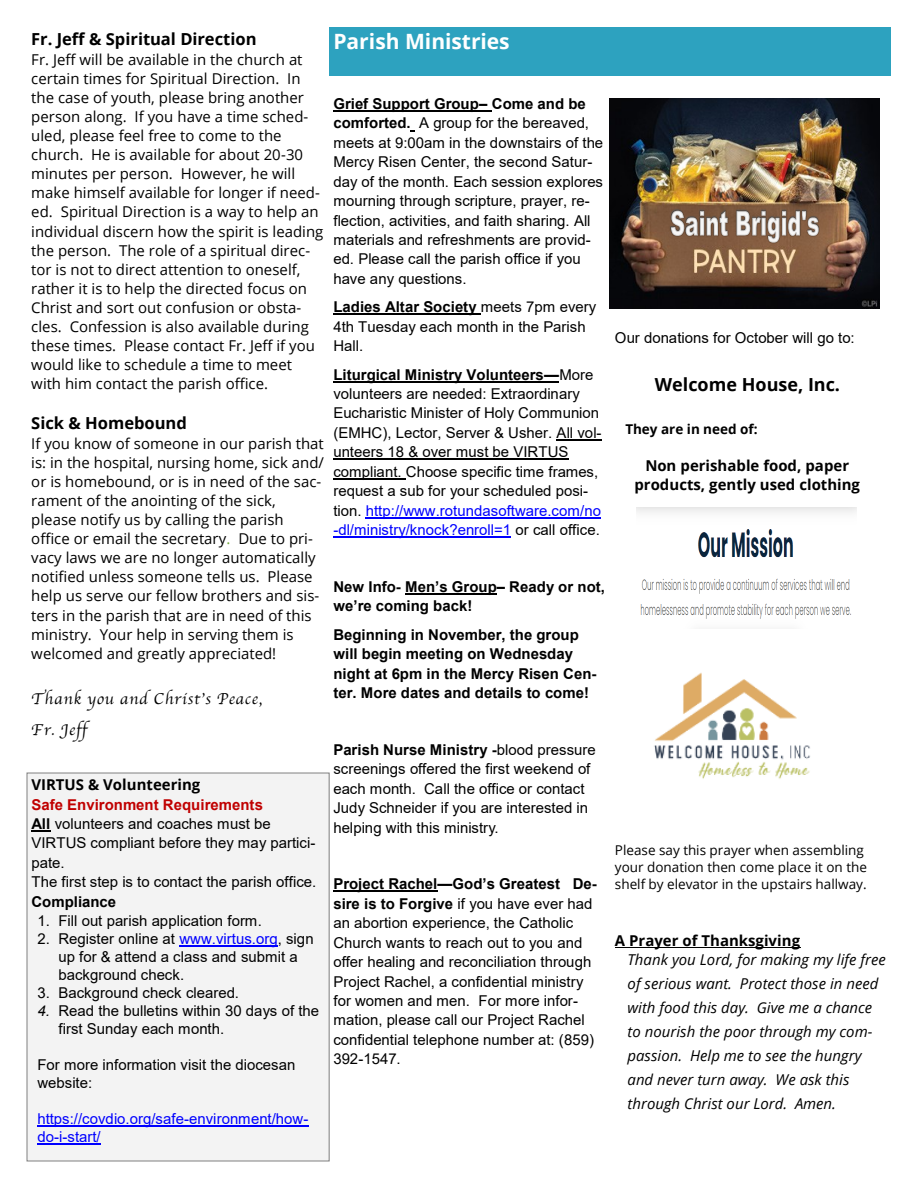
<style>
.page{position:relative;width:918px;height:1188px;background:#fff}
.page>*{position:absolute;margin:0;border:0;box-sizing:border-box;transform-origin:0 0}
.t1{font:700 21px "Open Sans";color:#fff}
.t2{font:700 18px "Open Sans";color:#000}
.t3{font:700 16.5px "Open Sans";color:#000}
.t4{font:16.35px "Apple Chancery";letter-spacing:.05em;color:#000}
.t5{font:15px/19.4px "Arial";color:#000}
.t6{font:15px/19px "Open Sans";color:#000}
.t7{font:italic 15px/24px "Open Sans";color:#000}
.t8{font:700 15px/19.5px "Arial";color:#000}
.t9{font:700 15px/19px "Open Sans";color:#000;text-align:center}
.t10{font:15px/18px "Arial";color:#00f}
.t11{font:700 15px "Arial";color:#c00000}
.t12{font:13.5px/17.2px "Open Sans";color:#000}
.t13{font:700 13.5px "Open Sans";letter-spacing:-.005em;color:#000}
.s1{color:#6fa638}
.s2{font-weight:700}
.s3{color:#00f}
.s4{font-style:italic}
</style>
<div class="page">
<hr style="left:333px;top:110px;width:159px;height:2px;background:#000">
<hr style="left:333px;top:314px;width:148px;height:1px;background:#000">
<hr style="left:333px;top:381px;width:226px;height:1px;background:#000">
<hr style="left:557px;top:439px;width:45px;height:1px;background:#000">
<hr style="left:333px;top:459px;width:235px;height:1px;background:#000">
<hr style="left:333px;top:478px;width:73px;height:1px;background:#000">
<hr style="left:366px;top:517px;width:235px;height:1px;background:#00f">
<hr style="left:333px;top:536px;width:178px;height:1px;background:#00f">
<hr style="left:405px;top:593px;width:92px;height:2px;background:#000">
<hr style="left:333px;top:891px;width:105px;height:1px;background:#000">
<hr style="left:615px;top:947px;width:185px;height:1px;background:#000">
<div style="left:329px;top:27px;width:562px;height:48px;background:#2da2bf"></div>
<div style="left:27px;top:773px;width:302px;height:388px;background:#f3f3f3"></div>
<div style="left:27px;top:773px;width:302px;height:388px;border:1px solid #808080"></div>
<svg style="left:32px;top:830px;width:19px;height:2px"></svg>
<hr style="left:179px;top:946px;width:99px;height:1px;background:#00f">
<hr style="left:37px;top:1125px;width:272px;height:1px;background:#00f">
<hr style="left:37px;top:1143px;width:64px;height:1px;background:#00f">
<img style="left:609px;top:98px;width:271px;height:211px">
<svg style="left:669px;top:208px;width:152px;height:37px;background:#9c8575"></svg>
<img style="left:654px;top:673px;width:156px;height:106px">
<img style="left:637px;top:508px;width:220px;height:111px">
<h2 class="t3" style="left:31px;top:27px;width:227px">Fr. Jeff &amp; Spiritual Direction</h2>
<p class="t6" style="left:31px;top:49px;width:294px">Fr. Jeff will be available in the church at certain times for Spiritual Direction. In the case of youth, please bring another person along. If you have a time sched&shy;uled, please feel free to come to the church. He is available for about 20-30 minutes per person. However, he will make himself available for longer if need&shy;ed. Spiritual Direction is a way to help an individual discern how the spirit is leading the person. The role of a spiritual direc&shy;tor is not to direct attention to oneself, rather it is to help the directed focus on Christ and sort out confusion or obsta&shy;cles. Confession is also available during these times. Please contact Fr. Jeff if you would like to schedule a time to meet with him contact the parish office.</p>
<h2 class="t3" style="left:31px;top:411px;width:157px">Sick &amp; Homebound</h2>
<p class="t6" style="left:31px;top:433px;width:294px">If you know of someone in our parish that is: in the hospital, nursing home, sick and/ or is homebound, or is in need of the sac&shy;rament of the anointing of the sick, please notify us by calling the parish office or email the secretary<span class="s1">.</span> Due to pri&shy;vacy laws we are no longer automatically notified unless someone tells us. Please help us serve our fellow brothers and sis&shy;ters in the parish that are in need of this ministry. Your help in serving them is welcomed and greatly appreciated!</p>
<p class="t4" style="left:31px;top:685px;width:232px">Thank you and Christ’s Peace,</p>
<p class="t4" style="left:31px;top:716px;width:57px">Fr. Jeff</p>
<p class="t9" style="left:32px;top:774px;width:170px">VIRTUS &amp; Volunteering</p>
<h2 class="t11" style="left:32px;top:796px;width:233px">Safe Environment Requirements</h2>
<p class="t5" style="left:32px;top:814px;width:241px"><span class="s2">All</span> volunteers and coaches must be</p>
<p class="t5" style="left:32px;top:833px;width:285px">VIRTUS compliant before they may partici&shy;pate.</p>
<p class="t5" style="left:32px;top:872px;width:286px">The first step is to contact the parish office.</p>
<p class="t8" style="left:32px;top:892px;width:86px">Compliance</p>
<p class="t5" style="left:37px;top:911px;width:226px">1. Fill out parish application form.</p>
<p class="t5" style="left:58px;top:930px;width:257px;line-height:18px;text-indent:-21px">2. Register online at <span class="s3">www.virtus.org</span>, sign up for &amp; attend a class and submit a background check.</p>
<p class="t5" style="left:37px;top:983px;width:203px">3. Background check cleared.</p>
<p class="t5" style="left:58px;top:1002px;width:262px;line-height:17.9px;text-indent:-21px"><span class="s4">4.</span> Read the bulletins within 30 days of the first Sunday each month.</p>
<p class="t5" style="left:37px;top:1056px;width:259px;line-height:18px">For more information visit the diocesan website:</p>
<p class="t10" style="left:37px;top:1109px;width:273px">https://covdio.org/safe-environment/how&shy;do-i-start/</p>
<p class="t1" style="left:333px;top:27px;width:178px">Parish Ministries</p>
<p class="t5" style="left:333px;top:94px;width:271px"><span class="s2">Grief Support Group– Come and be comforted.</span> A group for the bereaved, meets at 9:00am in the downstairs of the Mercy Risen Center, the second Satur&shy;day of the month. Each session explores mourning through scripture, prayer, re&shy;flection, activities, and faith sharing. All materials and refreshments are provid&shy;ed. Please call the parish office if you have any questions.</p>
<p class="t5" style="left:333px;top:297px;width:265px"><span class="s2">Ladies Altar Society</span> meets 7pm every<br>4th Tuesday each month in the Parish<br>Hall.</p>
<p class="t5" style="left:333px;top:365px;width:270px"><span class="s2">Liturgical Ministry Volunteers—</span>More volunteers are needed: Extraordinary Eucharistic Minister of Holy Communion (EMHC), Lector, Server &amp; Usher. All vol&shy;unteers 18 &amp; over must be VIRTUS compliant. Choose specific time frames, request a sub for your scheduled posi&shy;tion. <span class="s3">http://www.rotundasoftware.com/no -dl/ministry/knock?enroll=1</span> or call office.</p>
<h2 class="t8" style="left:333px;top:577px;width:273px">New Info- Men’s Group– Ready or not, we’re coming back!</h2>
<h2 class="t8" style="left:333px;top:625px;width:265px">Beginning in November, the group will begin meeting on Wednesday night at 6pm in the Mercy Risen Cen&shy;ter. More dates and details to come!</h2>
<p class="t5" style="left:333px;top:740px;width:264px"><span class="s2">Parish Nurse Ministry -</span>blood pressure screenings offered the first weekend of each month. Call the office or contact Judy Schneider if you are interested in helping with this ministry.</p>
<p class="t5" style="left:333px;top:874px;width:265px"><span class="s2">Project Rachel—God’s Greatest De&shy;sire is to Forgive</span> if you have ever had an abortion experience, the Catholic Church wants to reach out to you and offer healing and reconciliation through Project Rachel, a confidential ministry for women and men. For more infor&shy;mation, please call our Project Rachel confidential telephone number at: (859)<br>392-1547.</p>
<p class="t5" style="left:615px;top:328px;width:241px">Our donations for October will go to:</p>
<h2 class="t2" style="left:655px;top:372px;width:187px">Welcome House, Inc.</h2>
<h2 class="t13" style="left:625px;top:419px;width:134px">They are in need of:</h2>
<h2 class="t9" style="left:634px;top:455px;width:227px">Non perishable food, paper products, gently used clothing</h2>
<h2 class="t12" style="left:615px;top:841px;width:254px">Please say this prayer when assembling your donation then come place it on the shelf by elevator in the upstairs hallway.</h2>
<h2 class="t9" style="left:615px;top:930px;width:187px">A Prayer of Thanksgiving</h2>
<h2 class="t7" style="left:628px;top:947px;width:260px">Thank you Lord, for making my life free of serious want. Protect those in need with food this day. Give me a chance to nourish the poor through my com&shy;passion. Help me to see the hungry and never turn away. We ask this through Christ our Lord. Amen.</h2>
</div>
